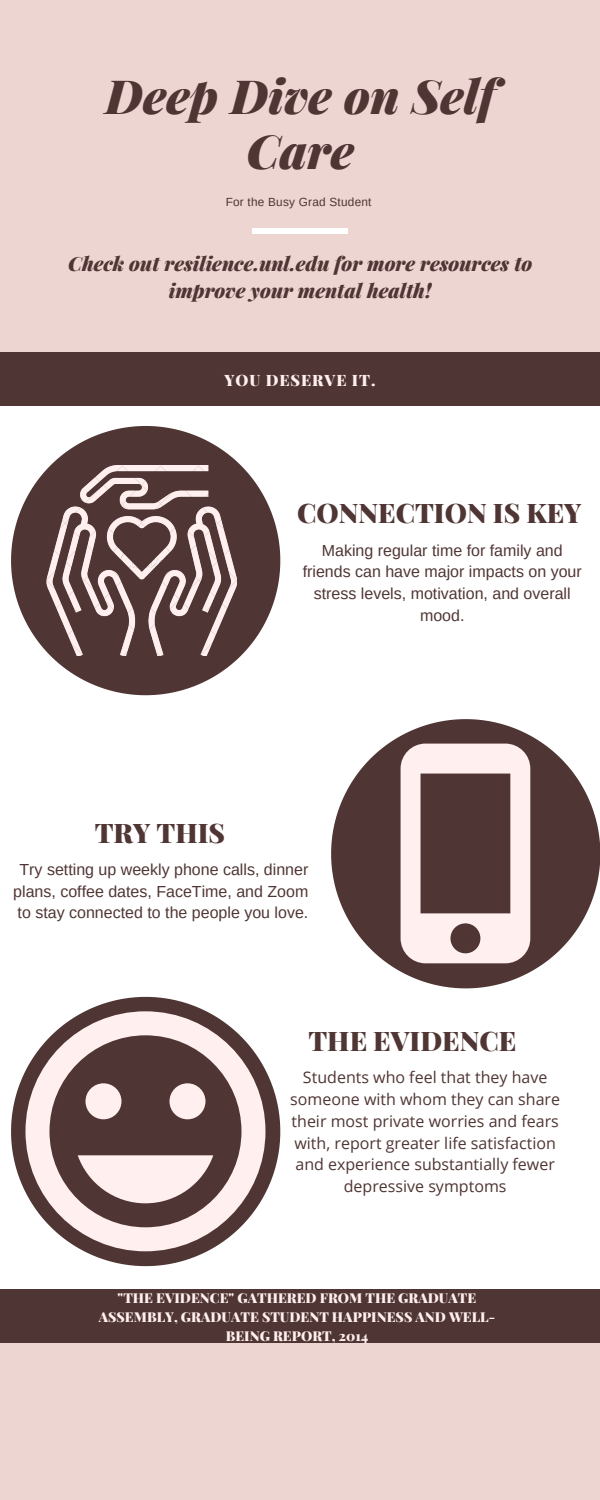
<style>
.page{position:relative;width:600px;height:1500px;background:#fff}
.page>*{position:absolute;margin:0;border:0;box-sizing:border-box;transform-origin:0 0}
.t1{font:italic 900 47.2px/54.8px "Playfair Display";color:#4f3533;text-align:center}
.t2{font:900 27px "Playfair Display";color:#4f3533}
.t3{font:italic 900 19.7px/27px "Playfair Display";color:#4f3533;text-align:center}
.t4{font:16px/21.8px "Arimo";color:#4f3533;text-align:center}
.t5{font:16px/21.8px "Open Sans";color:#4f3533;text-align:center}
.t6{font:900 15.7px "Playfair Display";letter-spacing:.06em;color:#ffefee}
.t7{font:900 13.7px/18.9px "Playfair Display";color:#ffefee;text-align:center}
.t8{font:11.8px "Arimo";letter-spacing:.02em;color:#4f3533}
</style>
<div class="page">
<svg style="left:11px;top:997px;width:269px;height:269px"></svg>
<div style="left:0;top:0;width:600px;height:364px;background:#edd5d2"></div>
<div style="left:0;top:352px;width:600px;height:54px;background:#4f3533"></div>
<div style="left:0;top:1326px;width:600px;height:174px;background:#edd5d2"></div>
<div style="left:0;top:1289px;width:600px;height:54px;background:#4f3533"></div>
<div style="left:253px;top:228px;width:95px;height:5px;background:#fff"></div>
<svg style="left:11px;top:426px;width:269px;height:269px;fill:#4f3533"></svg>
<img style="left:47px;top:466px;width:190px;height:189px">
<svg style="left:331px;top:719px;width:269px;height:269px;fill:#4f3533"></svg>
<svg style="left:401px;top:744px;width:129px;height:219px;background:#a99492"></svg>
<svg style="left:25px;top:1011px;width:240px;height:240px;background:#a69291"></svg>
<p class="t1" style="left:105px;top:67px;width:392px">Deep Dive on Self<br>Care</p>
<p class="t8" style="left:226px;top:195px;width:147px">For the Busy Grad Student</p>
<p class="t3" style="left:68px;top:249px;width:466px">Check out resilience.unl.edu for more resources to improve your mental health!</p>
<p class="t6" style="left:224px;top:369px;width:153px">YOU DESERVE IT.</p>
<p class="t2" style="left:297px;top:494px;width:286px">CONNECTION IS KEY</p>
<p class="t4" style="left:303px;top:539px;width:281px">Making regular time for family and friends can have major impacts on your stress levels, motivation, and overall mood.</p>
<p class="t2" style="left:95px;top:813px;width:132px">TRY THIS</p>
<p class="t4" style="left:13px;top:859px;width:297px">Try setting up weekly phone calls, dinner plans, coffee dates, FaceTime, and Zoom to stay connected to the people you love.</p>
<p class="t2" style="left:308px;top:1022px;width:210px">THE EVIDENCE</p>
<p class="t5" style="left:290px;top:1066px;width:271px">Students who feel that they have someone with whom they can share their most private worries and fears with, report greater life satisfaction and experience substantially fewer depressive symptoms</p>
<p class="t7" style="left:99px;top:1288px;width:398px">"THE EVIDENCE" GATHERED FROM THE GRADUATE<br>ASSEMBLY, GRADUATE STUDENT HAPPINESS AND WELL-<br>BEING REPORT, 2014</p>
</div>
